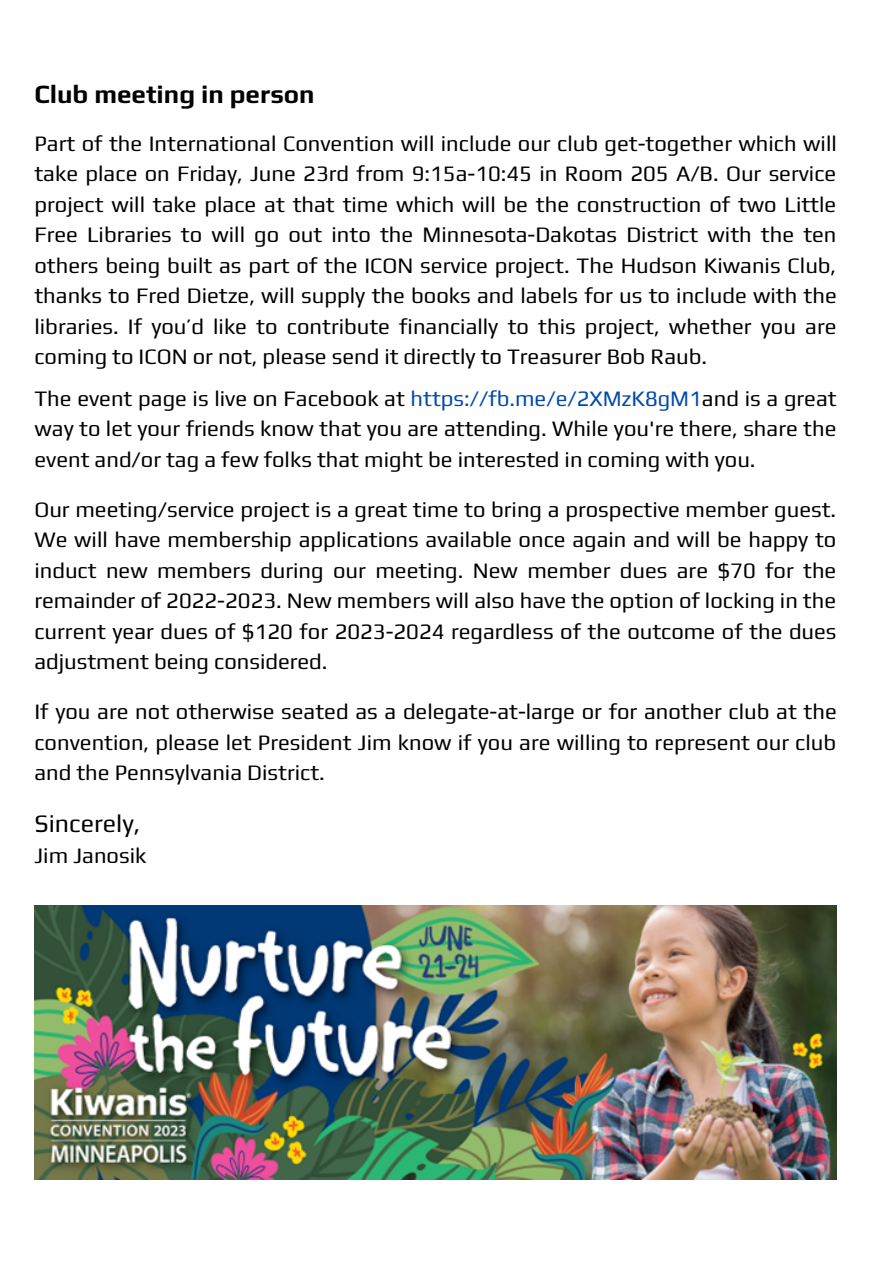
<style>
.page{position:relative;width:893px;height:1264px;background:#fff}
.page>*{position:absolute;margin:0;border:0;box-sizing:border-box;transform-origin:0 0}
.t1{font:700 25.95px "Play";color:#000}
.t2{font:24.9px "Play";color:#000}
.t3{font:21.9px/30.5px "Play";color:#000;text-align:justify}
.s1{color:#004aad}
</style>
<div class="page">
<img style="left:34px;top:905px;width:802px;height:274px">
<p class="t1" style="left:34px;top:78px;width:282px">Club meeting in person</p>
<p class="t3" style="left:34px;top:128px;width:803px">Part of the International Convention will include our club get-together which will take place on Friday, June 23rd from 9:15a-10:45 in Room 205 A/B. Our service project will take place at that time which will be the construction of two Little Free Libraries to will go out into the Minnesota-Dakotas District with the ten others being built as part of the ICON service project. The Hudson Kiwanis Club, thanks to Fred Dietze, will supply the books and labels for us to include with the libraries. If you’d like to contribute financially to this project, whether you are coming to ICON or not, please send it directly to Treasurer Bob Raub.</p>
<p class="t3" style="left:34px;top:382px;width:803px">The event page is live on Facebook at <span class="s1">https://fb.me/e/2XMzK8gM1</span>and is a great way to let your friends know that you are attending. While you're there, share the event and/or tag a few folks that might be interested in coming with you.</p>
<p class="t3" style="left:34px;top:493px;width:803px">Our meeting/service project is a great time to bring a prospective member guest.<br>We will have membership applications available once again and will be happy to induct new members during our meeting. New member dues are $70 for the remainder of 2022-2023. New members will also have the option of locking in the current year dues of $120 for 2023-2024 regardless of the outcome of the dues adjustment being considered.</p>
<p class="t3" style="left:34px;top:696px;width:803px">If you are not otherwise seated as a delegate-at-large or for another club at the convention, please let President Jim know if you are willing to represent our club and the Pennsylvania District.</p>
<p class="t2" style="left:34px;top:808px;width:107px">Sincerely,</p>
<p class="t3" style="left:34px;top:839px;width:113px">Jim Janosik</p>
</div>
